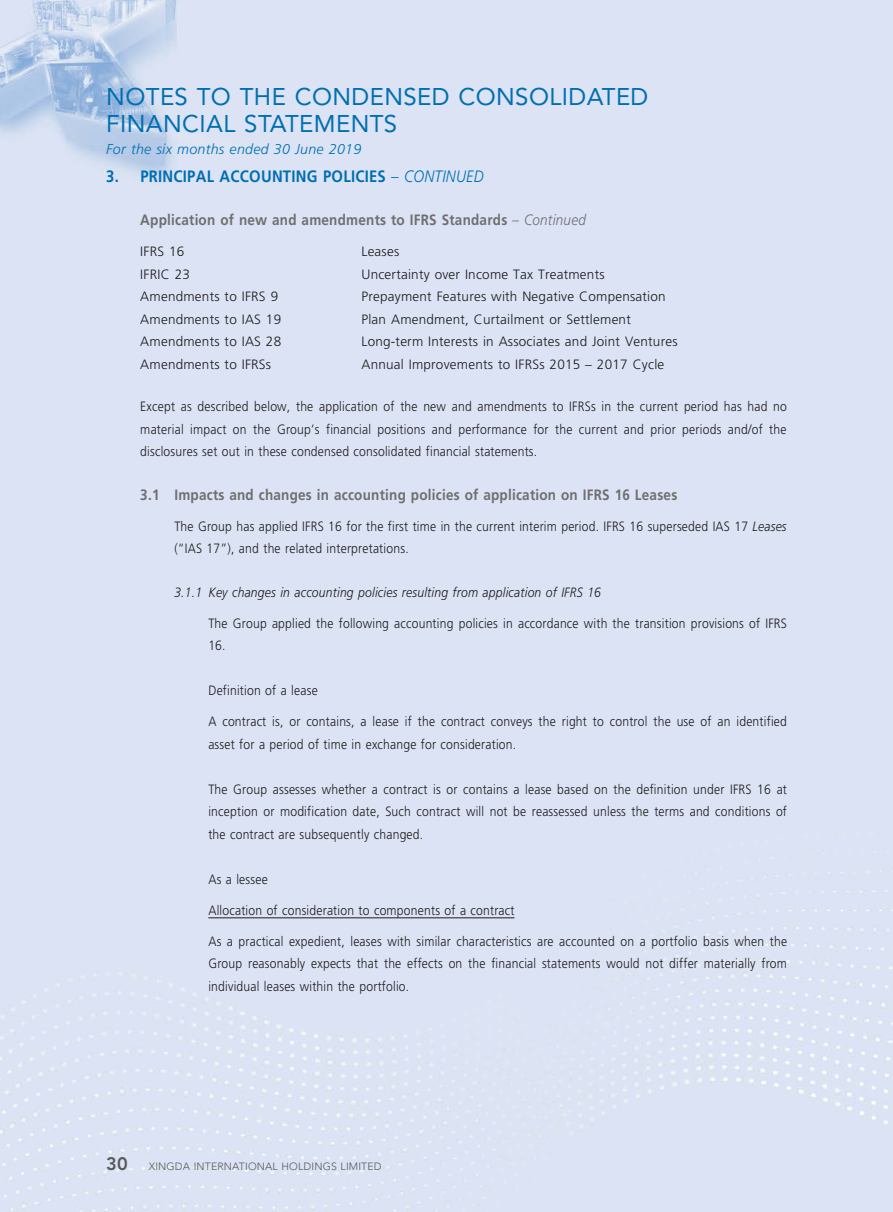
<style>
.page{position:relative;width:893px;height:1212px;background:#fff}
.page>*{position:absolute;margin:0;border:0;box-sizing:border-box;transform-origin:0 0}
.t1{font:24px/27px "Avenir LT Std";letter-spacing:.015em;color:#006fb1}
.t2{font:700 16.5px "Frutiger LT Std";letter-spacing:.015em;color:#006fb1;scale:.9 1}
.t3{font:700 15px "Frutiger LT Std";letter-spacing:.015em;color:#6f6f6f;scale:.9 1}
.t4{font:italic 300 14.25px "Frutiger LT Std";letter-spacing:.015em;color:#006fb1}
.t5{font:300 13.5px/22.5px "Frutiger LT Std";letter-spacing:.015em;color:#1c1c1b;text-align:justify;scale:.9 1}
.t6{font:300 13.5px "Frutiger LT Std";letter-spacing:.015em;color:#1c1c1b}
.t7{font:italic 300 13.5px "Frutiger LT Std";letter-spacing:.015em;color:#1c1c1b;scale:.9 1}
.t8{font:300 10.5px "Avenir LT Std";letter-spacing:.015em;color:#575756}
.s1{font-weight:300;font-style:italic}
.s2{font-style:italic}
.s3{font-weight:800;font-size:18px}
</style>
<div class="page">
<div style="left:0;top:0;width:892px;height:1212px;background:#dce3f5"></div>
<hr style="left:208px;top:917px;width:307px;height:1px;background:#1c1c1b">
<h1 class="t1" style="left:106px;top:83px;width:544px">NOTES TO THE CONDENSED CONSOLIDATED<br>FINANCIAL STATEMENTS</h1>
<p class="t4" style="left:106px;top:141px;width:256px">For the six months ended 30 June 2019</p>
<p class="t2" style="left:106px;top:167px;width:421px">3. PRINCIPAL ACCOUNTING POLICIES <span class="s1">– CONTINUED</span></p>
<p class="t3" style="left:140px;top:211px;width:497px">Application of new and amendments to IFRS Standards <span class="s1">– Continued</span></p>
<p class="t6" style="left:140px;top:244px;width:46px">IFRS 16</p>
<p class="t6" style="left:361px;top:244px;width:39px">Leases</p>
<p class="t6" style="left:140px;top:266px;width:51px">IFRIC 23</p>
<p class="t6" style="left:361px;top:266px;width:245px">Uncertainty over Income Tax Treatments</p>
<p class="t6" style="left:140px;top:289px;width:139px">Amendments to IFRS 9</p>
<p class="t6" style="left:361px;top:289px;width:306px">Prepayment Features with Negative Compensation</p>
<p class="t6" style="left:140px;top:311px;width:142px">Amendments to IAS 19</p>
<p class="t6" style="left:361px;top:311px;width:271px">Plan Amendment, Curtailment or Settlement</p>
<p class="t6" style="left:140px;top:334px;width:142px">Amendments to IAS 28</p>
<p class="t6" style="left:361px;top:334px;width:318px">Long-term Interests in Associates and Joint Ventures</p>
<p class="t6" style="left:140px;top:356px;width:132px">Amendments to IFRSs</p>
<p class="t6" style="left:361px;top:356px;width:304px">Annual Improvements to IFRSs 2015 – 2017 Cycle</p>
<p class="t5" style="left:140px;top:395px;width:720px">Except as described below, the application of the new and amendments to IFRSs in the current period has had no material impact on the Group’s financial positions and performance for the current and prior periods and/of the disclosures set out in these condensed consolidated financial statements.</p>
<p class="t3" style="left:140px;top:486px;width:598px">3.1 Impacts and changes in accounting policies of application on IFRS 16 Leases</p>
<p class="t5" style="left:174px;top:515px;width:682px">The Group has applied IFRS 16 for the first time in the current interim period. IFRS 16 superseded IAS 17 <span class="s2">Leases </span>(“IAS 17”), and the related interpretations.</p>
<p class="t7" style="left:174px;top:584px;width:476px">3.1.1 Key changes in accounting policies resulting from application of IFRS 16</p>
<p class="t5" style="left:208px;top:612px;width:644px">The Group applied the following accounting policies in accordance with the transition provisions of IFRS<br>16.</p>
<p class="t5" style="left:208px;top:679px;width:123px">Definition of a lease</p>
<p class="t5" style="left:208px;top:710px;width:644px">A contract is, or contains, a lease if the contract conveys the right to control the use of an identified asset for a period of time in exchange for consideration.</p>
<p class="t5" style="left:208px;top:778px;width:644px">The Group assesses whether a contract is or contains a lease based on the definition under IFRS 16 at inception or modification date, Such contract will not be reassessed unless the terms and conditions of the contract are subsequently changed.</p>
<p class="t5" style="left:208px;top:868px;width:68px">As a lessee</p>
<p class="t5" style="left:208px;top:899px;width:342px">Allocation of consideration to components of a contract</p>
<p class="t5" style="left:208px;top:930px;width:644px">As a practical expedient, leases with similar characteristics are accounted on a portfolio basis when the Group reasonably expects that the effects on the financial statements would not differ materially from individual leases within the portfolio.</p>
<p class="t8" style="left:106px;top:1160px;width:277px"><span class="s3">30</span> XINGDA INTERNATIONAL HOLDINGS LIMITED</p>
</div>
